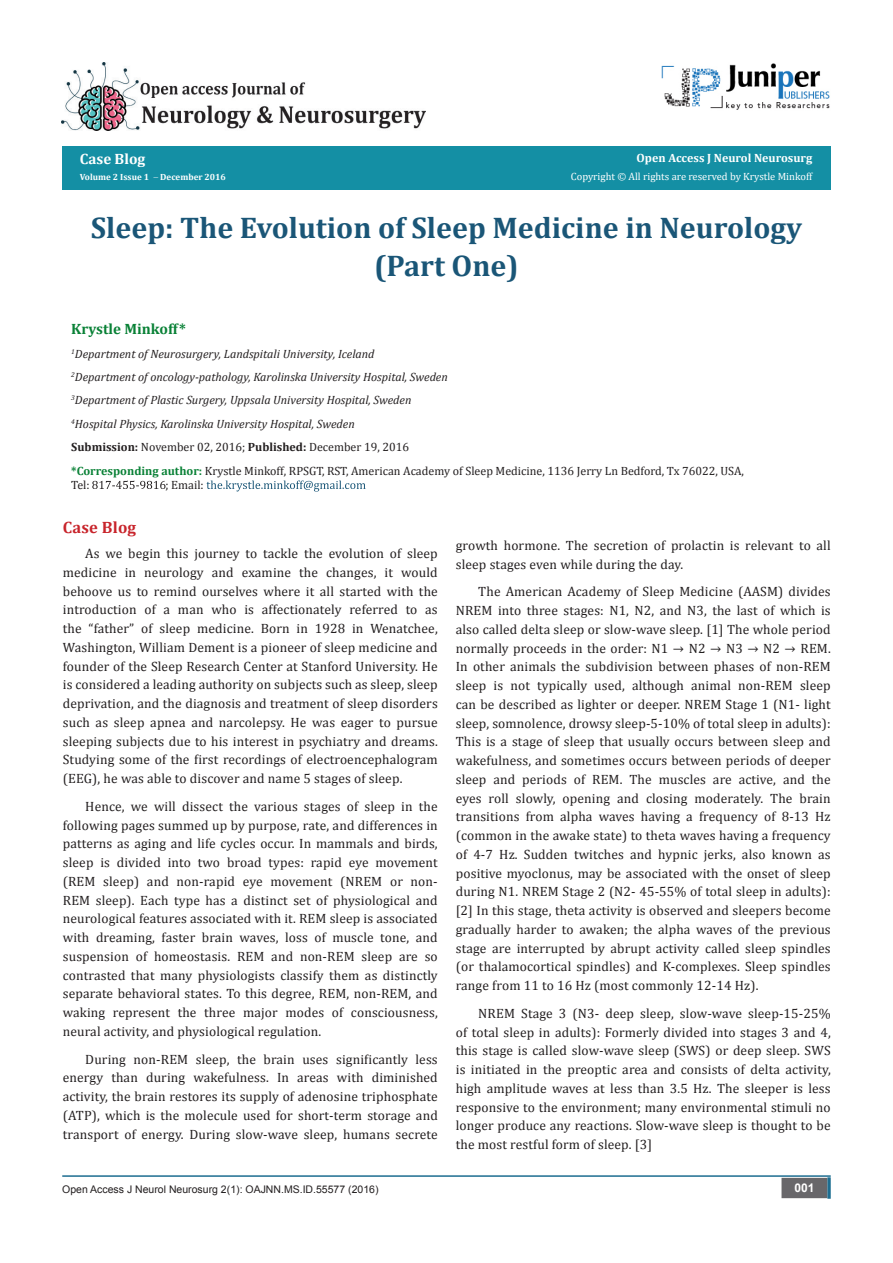
<style>
.page{position:relative;width:893px;height:1263px;background:#fff}
.page>*{position:absolute;margin:0;border:0;box-sizing:border-box;transform-origin:0 0}
.t1{font:700 30px/37.5px "Cambria";color:#1a5677;text-align:center}
.t2{font:700 16.5px "Cambria";letter-spacing:.01em;color:#c8242b}
.t3{font:700 15px "Cambria";color:#098136}
.t4{font:700 15px "Cambria";color:#fff}
.List_Paragraph{font:13.5px/18.8px "Cambria";letter-spacing:.01em;color:#231f20;text-align:justify}
.t5{font:italic 12px "Cambria";color:#231f20}
.t6{font:12px/14.4px "Cambria";color:#231f20}
.t7{font:700 12px "Cambria";color:#fff}
.t8{font:700 12px "Arial";color:#fff}
.t9{font:10.5px "Arial";color:#231f20}
.t10{font:10.5px "Cambria";color:#fff}
.t11{font:700 9px "Cambria";color:#fff}
.s1{font-weight:700}
.s2{font-weight:700;color:#098136}
</style>
<div class="page">
<div style="left:62px;top:146px;width:768px;height:43px;background:#148fa4"></div>
<svg style="left:92px;top:480px;width:73px;height:9px"></svg>
<svg style="left:206px;top:480px;width:160px;height:12px"></svg>
<hr style="left:62px;top:1175px;width:769px;height:2px;background:#1c6d90">
<div style="left:782px;top:1178px;width:45px;height:19px;background:#68676a"></div>
<div style="left:781px;top:1178px;width:46px;height:20px;border:2px solid #68676a"></div>
<svg style="left:827px;top:1177px;width:4px;height:22px"></svg>
<img style="left:661px;top:63px;width:169px;height:47px">
<img style="left:62px;top:62px;width:364px;height:68px">
<p class="t4" style="left:80px;top:148px;width:67px">Case Blog</p>
<p class="t11" style="left:80px;top:171px;width:148px">Volume 2 Issue 1 December 2016</p>
<p class="t7" style="left:637px;top:149px;width:177px">Open Access J Neurol Neurosurg</p>
<p class="t10" style="left:571px;top:170px;width:243px">Copyright © All rights are reserved by Krystle Minkoff</p>
<p class="t1" style="left:91px;top:208px;width:713px">Sleep: The Evolution of Sleep Medicine in Neurology (Part One)</p>
<p class="t3" style="left:71px;top:318px;width:116px">Krystle Minkoff*</p>
<p class="t5" style="left:71px;top:345px;width:305px"><sup>1</sup>Department of Neurosurgery, Landspitali University, Iceland</p>
<p class="t5" style="left:71px;top:368px;width:378px"><sup>2</sup>Department of oncology-pathology, Karolinska University Hospital, Sweden</p>
<p class="t5" style="left:71px;top:392px;width:342px"><sup>3</sup>Department of Plastic Surgery, Uppsala University Hospital, Sweden</p>
<p class="t5" style="left:71px;top:415px;width:285px"><sup>4</sup>Hospital Physics, Karolinska University Hospital, Sweden</p>
<p class="t6" style="left:71px;top:440px;width:339px"><span class="s1">Submission:</span> November 02, 2016; <span class="s1">Published:</span> December 19, 2016</p>
<p class="t6" style="left:71px;top:463px;width:674px"><span class="s2">*Corresponding author:</span> Krystle Minkoff, RPSGT, RST, American Academy of Sleep Medicine, 1136 Jerry Ln Bedford, Tx 76022, USA,<br>Tel:</p>
<p class="t6" style="left:165px;top:478px;width:40px">; Email:</p>
<p class="t2" style="left:63px;top:516px;width:75px">Case Blog</p>
<p class="List_Paragraph" style="left:63px;top:544px;width:377px;text-indent:22px">As we begin this journey to tackle the evolution of sleep medicine in neurology and examine the changes, it would behoove us to remind ourselves where it all started with the introduction of a man who is affectionately referred to as the “father” of sleep medicine. Born in 1928 in Wenatchee, Washington, William Dement is a pioneer of sleep medicine and founder of the Sleep Research Center at Stanford University. He is considered a leading authority on subjects such as sleep, sleep deprivation, and the diagnosis and treatment of sleep disorders such as sleep apnea and narcolepsy. He was eager to pursue sleeping subjects due to his interest in psychiatry and dreams.<br>Studying some of the first recordings of electroencephalogram (EEG), he was able to discover and name 5 stages of sleep.</p>
<p class="List_Paragraph" style="left:63px;top:797px;width:376px;text-indent:22px">Hence, we will dissect the various stages of sleep in the following pages summed up by purpose, rate, and differences in patterns as aging and life cycles occur. In mammals and birds, sleep is divided into two broad types: rapid eye movement (REM sleep) and non-rapid eye movement (NREM or non-REM sleep). Each type has a distinct set of physiological and neurological features associated with it. REM sleep is associated with dreaming, faster brain waves, loss of muscle tone, and suspension of homeostasis. REM and non-REM sleep are so contrasted that many physiologists classify them as distinctly separate behavioral states. To this degree, REM, non-REM, and waking represent the three major modes of consciousness, neural activity, and physiological regulation.</p>
<p class="List_Paragraph" style="left:63px;top:1050px;width:377px;text-indent:22px">During non-REM sleep, the brain uses significantly less energy than during wakefulness. In areas with diminished activity, the brain restores its supply of adenosine triphosphate (ATP), which is the molecule used for short-term storage and transport of energy. During slow-wave sleep, humans secrete</p>
<p class="List_Paragraph" style="left:456px;top:536px;width:376px">growth hormone. The secretion of prolactin is relevant to all sleep stages even while during the day.</p>
<p class="List_Paragraph" style="left:456px;top:582px;width:376px;text-indent:22px">The American Academy of Sleep Medicine (AASM) divides NREM into three stages: N1, N2, and N3, the last of which is also called delta sleep or slow-wave sleep. [1] The whole period normally proceeds in the order: N1 → N2 → N3 → N2 → REM.<br>In other animals the subdivision between phases of non-REM sleep is not typically used, although animal non-REM sleep can be described as lighter or deeper. NREM Stage 1 (N1- light sleep, somnolence, drowsy sleep-5-10% of total sleep in adults):<br>This is a stage of sleep that usually occurs between sleep and wakefulness, and sometimes occurs between periods of deeper sleep and periods of REM. The muscles are active, and the eyes roll slowly, opening and closing moderately. The brain transitions from alpha waves having a frequency of 8-13 Hz (common in the awake state) to theta waves having a frequency of 4-7 Hz. Sudden twitches and hypnic jerks, also known as positive myoclonus, may be associated with the onset of sleep during N1. NREM Stage 2 (N2- 45-55% of total sleep in adults): [2] In this stage, theta activity is observed and sleepers become gradually harder to awaken; the alpha waves of the previous stage are interrupted by abrupt activity called sleep spindles (or thalamocortical spindles) and K-complexes. Sleep spindles range from 11 to 16 Hz (most commonly 12-14 Hz).</p>
<p class="List_Paragraph" style="left:456px;top:1004px;width:376px;text-indent:22px">NREM Stage 3 (N3- deep sleep, slow-wave sleep-15-25% of total sleep in adults): Formerly divided into stages 3 and 4, this stage is called slow-wave sleep (SWS) or deep sleep. SWS is initiated in the preoptic area and consists of delta activity, high amplitude waves at less than 3.5 Hz. The sleeper is less responsive to the environment; many environmental stimuli no longer produce any reactions. Slow-wave sleep is thought to be the most restful form of sleep. [3]</p>
<p class="t9" style="left:62px;top:1182px;width:318px">Open Access J Neurol Neurosurg 2(1): OAJNN.MS.ID.55577 (2016)</p>
<p class="t8" style="left:794px;top:1180px;width:22px">001</p>
</div>
